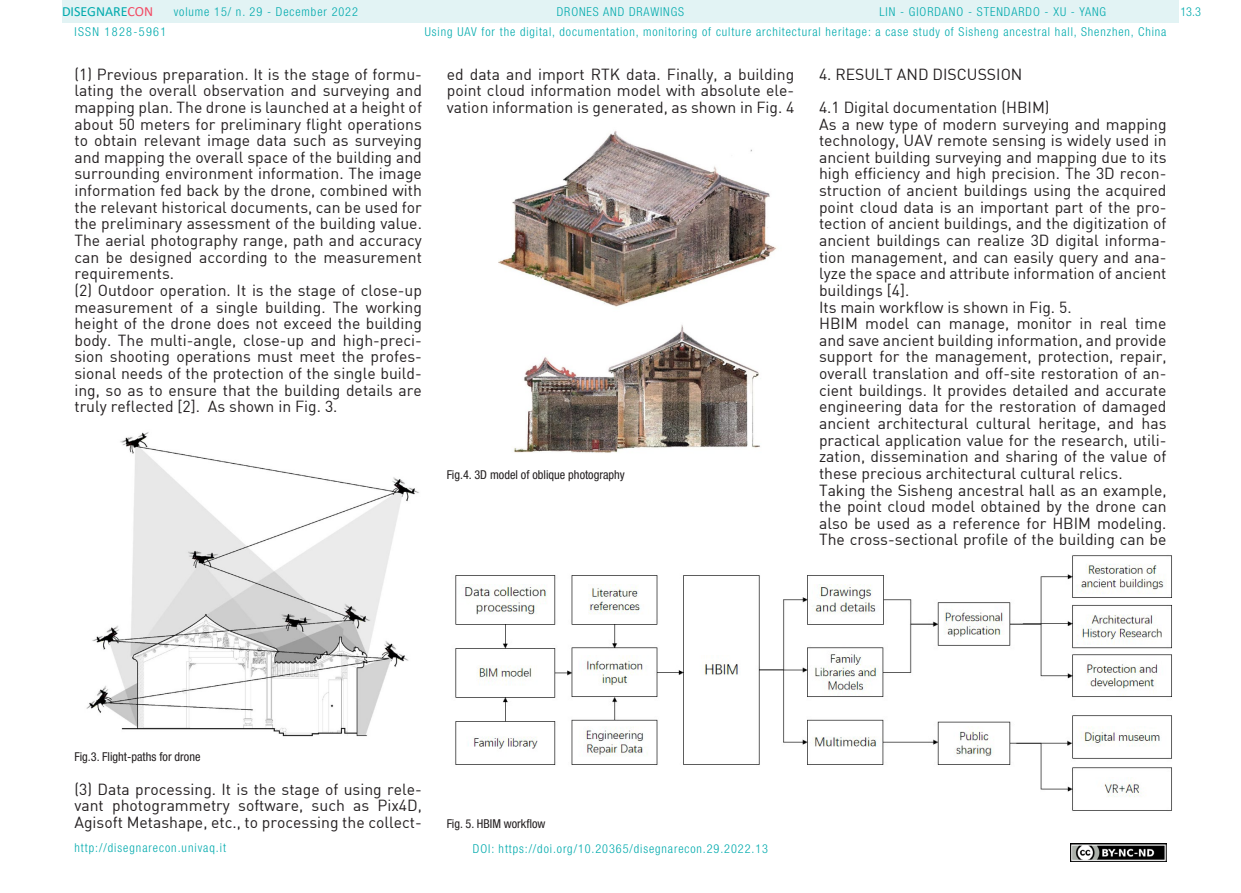
<style>
.page{position:relative;width:1241px;height:893px;background:#fff}
.page>*{position:absolute;margin:0;border:0;box-sizing:border-box;transform-origin:0 0}
.t1{font:15.75px/16.6px "DIN";color:#231f20}
.t2{font:14px "Calibri";color:#00aaad}
.t3{font:300 condensed 12.25px "Helvetica Neue LT Std";letter-spacing:.075em;color:#00aaad}
.t4{font:condensed 12.25px "Helvetica Neue LT Std";color:#231f20}
.t5{font:300 condensed 12.25px "Helvetica Neue LT Std";letter-spacing:.11em;color:#00aaad}
.s1{color:#f24862}
</style>
<div class="page">
<div style="left:62px;top:0;width:1116px;height:23px;background:#e2f3f4"></div>
<img style="left:1070px;top:843px;width:96px;height:18px">
<img style="left:86px;top:432px;width:333px;height:305px">
<img style="left:498px;top:130px;width:279px;height:323px">
<img style="left:455px;top:555px;width:717px;height:256px">
<p class="t2" style="left:62px;top:2px;width:93px">DISEGNARE<span class="s1">CON</span></p>
<p class="t3" style="left:879px;top:5px;width:228px">LIN - GIORDANO - STENDARDO - XU - YANG</p>
<p class="t3" style="left:174px;top:5px;width:186px">volume 15/ n. 29 - December 2022</p>
<p class="t3" style="left:556px;top:5px;width:129px">DRONES AND DRAWINGS</p>
<p class="t5" style="left:74px;top:24px;width:93px">ISSN 1828-5961</p>
<p class="t3" style="left:425px;top:25px;width:743px">Using UAV for the digital, documentation, monitoring of culture architectural heritage: a case study of Sisheng ancestral hall, Shenzhen, China</p>
<p class="t1" style="left:74px;top:65px;width:349px">(1) Previous preparation. It is the stage of formu&shy;lating the overall observation and surveying and mapping plan. The drone is launched at a height of about 50 meters for preliminary flight operations to obtain relevant image data such as surveying and mapping the overall space of the building and surrounding environment information. The image information fed back by the drone, combined with the relevant historical documents, can be used for the preliminary assessment of the building value.<br>The aerial photography range, path and accuracy can be designed according to the measurement requirements.<br>(2) Outdoor operation. It is the stage of close-up measurement of a single building. The working height of the drone does not exceed the building body. The multi-angle, close-up and high-preci&shy;sion shooting operations must meet the profes&shy;sional needs of the protection of the single build&shy;ing, so as to ensure that the building details are truly reflected [2]. As shown in Fig. 3.</p>
<p class="t1" style="left:446px;top:65px;width:349px;text-align:justify">ed data and import RTK data. Finally, a building point cloud information model with absolute ele&shy;vation information is generated, as shown in Fig. 4</p>
<p class="t1" style="left:819px;top:57px;width:232px;line-height:33.2px">4. RESULT AND DISCUSSION<br>4.1 Digital documentation (HBIM)</p>
<p class="t1" style="left:819px;top:115px;width:349px">As a new type of modern surveying and mapping technology, UAV remote sensing is widely used in ancient building surveying and mapping due to its high efficiency and high precision. The 3D recon&shy;struction of ancient buildings using the acquired point cloud data is an important part of the pro&shy;tection of ancient buildings, and the digitization of ancient buildings can realize 3D digital informa&shy;tion management, and can easily query and ana&shy;lyze the space and attribute information of ancient buildings [4].<br>Its main workflow is shown in Fig. 5.<br>HBIM model can manage, monitor in real time and save ancient building information, and provide support for the management, protection, repair, overall translation and off-site restoration of an&shy;cient buildings. It provides detailed and accurate engineering data for the restoration of damaged ancient architectural cultural heritage, and has practical application value for the research, utili&shy;zation, dissemination and sharing of the value of these precious architectural cultural relics.<br>Taking the Sisheng ancestral hall as an example, the point cloud model obtained by the drone can also be used as a reference for HBIM modeling.<br>The cross-sectional profile of the building can be</p>
<p class="t4" style="left:446px;top:467px;width:180px">Fig.4. 3D model of oblique photography</p>
<p class="t3" style="left:1180px;top:5px;width:22px">13.3</p>
<p class="t4" style="left:74px;top:750px;width:127px">Fig.3. Flight-paths for drone</p>
<p class="t1" style="left:74px;top:780px;width:349px;text-align:justify">(3) Data processing. It is the stage of using rele&shy;vant photogrammetry software, such as Pix4D, Agisoft Metashape, etc., to processing the collect-</p>
<p class="t3" style="left:74px;top:841px;width:153px">http://disegnarecon.univaq.it</p>
<p class="t4" style="left:446px;top:816px;width:100px">Fig. 5. HBIM workflow</p>
<p class="t3" style="left:473px;top:842px;width:296px">DOI: https://doi.org/10.20365/disegnarecon.29.2022.13</p>
</div>
